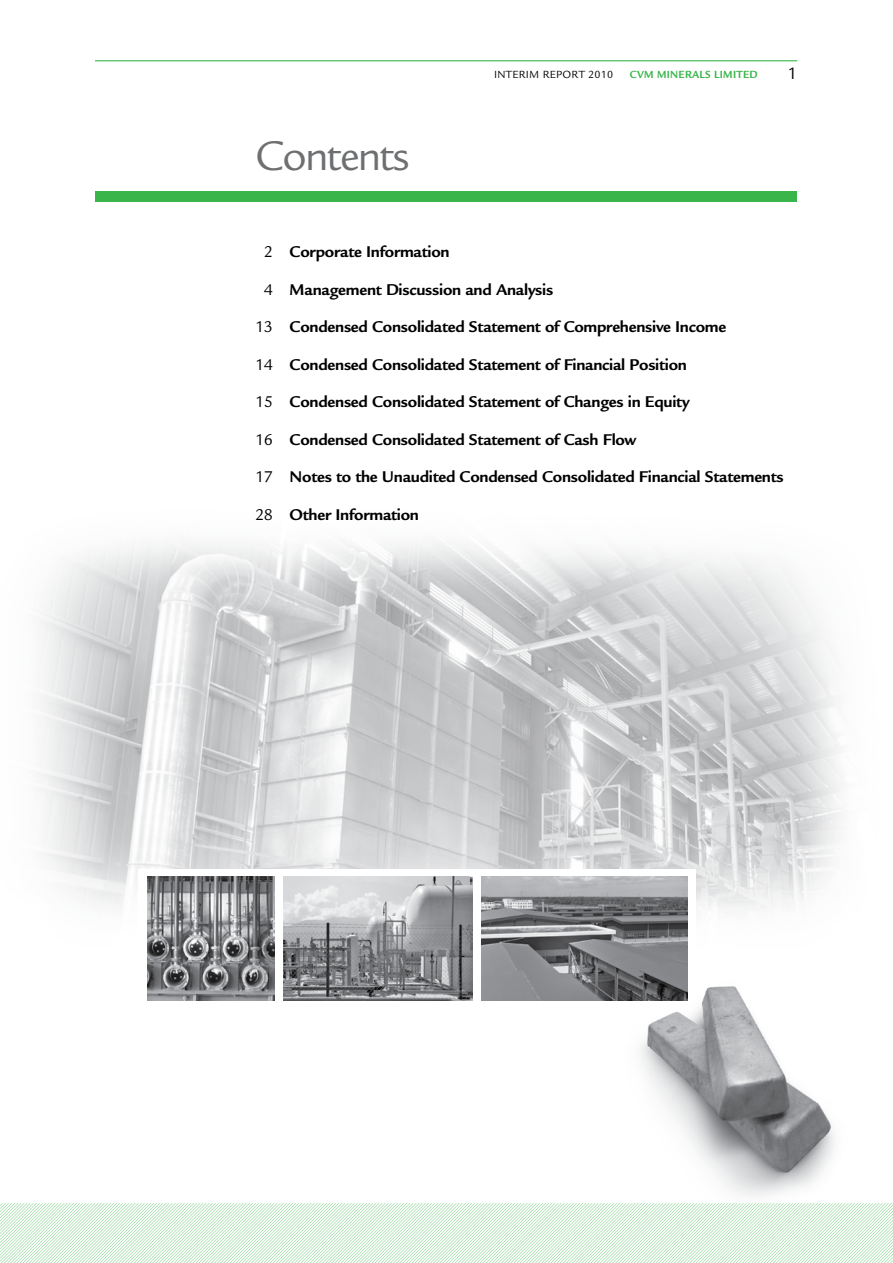
<style>
.page{position:relative;width:893px;height:1263px;background:#fff}
.page>*{position:absolute;margin:0;border:0;box-sizing:border-box;transform-origin:0 0}
.t1{font:45px "Legacy Sans";letter-spacing:-.05em;color:#6d6f71}
.t2{font:18px "Legacy Sans";color:#000}
.t3{font:700 16.95px "Legacy Sans";letter-spacing:-.015em;color:#000}
.t4{font:700 11.25px "Legacy Sans";letter-spacing:.025em;color:#39b54a;scale:.95 1}
.t5{font:11.25px "Legacy Sans";letter-spacing:.025em;color:#000}
.s1{font-weight:400}
</style>
<div class="page">
<svg style="left:0;top:1203px;width:893px;height:60px"></svg>
<hr style="left:95px;top:60px;width:702px;height:1px;background:#39b54a">
<div style="left:95px;top:191px;width:702px;height:10px;background:#39b54a"></div>
<img style="left:39px;top:543px;width:803px;height:366px">
<div style="left:139px;top:869px;width:557px;height:140px;background:#fff"></div>
<img style="left:284px;top:876px;width:188px;height:124px">
<img style="left:482px;top:876px;width:206px;height:124px">
<img style="left:148px;top:876px;width:126px;height:124px">
<img style="left:624px;top:970px;width:210px;height:226px">
<h1 class="t1" style="left:255px;top:131px;width:156px">Contents</h1>
<p class="t5" style="left:494px;top:68px;width:121px">INTERIM REPORT 2010</p>
<p class="t4" style="left:630px;top:68px;width:136px">CVM Minerals Limited</p>
<p class="t2" style="left:788px;top:63px;width:11px">1</p>
<p class="t3" style="left:264px;top:242px;width:187px"><span class="s1">2</span> Corporate I nformation</p>
<p class="t3" style="left:264px;top:280px;width:291px"><span class="s1">4</span> Management Discussion and Analysis</p>
<p class="t3" style="left:255px;top:317px;width:473px"><span class="s1">13</span> Condensed Consolidated Statement of Comprehensive I ncome</p>
<p class="t3" style="left:255px;top:355px;width:433px"><span class="s1">14</span> Condensed Consolidated Statement of Financial Position</p>
<p class="t3" style="left:255px;top:392px;width:436px"><span class="s1">15</span> Condensed Consolidated Statement of Changes in Equity</p>
<p class="t3" style="left:255px;top:430px;width:383px"><span class="s1">16</span> Condensed Consolidated Statement of Cash Flow</p>
<p class="t3" style="left:255px;top:467px;width:530px"><span class="s1">17</span> N otes to the Unaudited Condensed Consolidated Financial Statements</p>
<p class="t3" style="left:255px;top:505px;width:165px"><span class="s1">28</span> Other I nformation</p>
</div>
